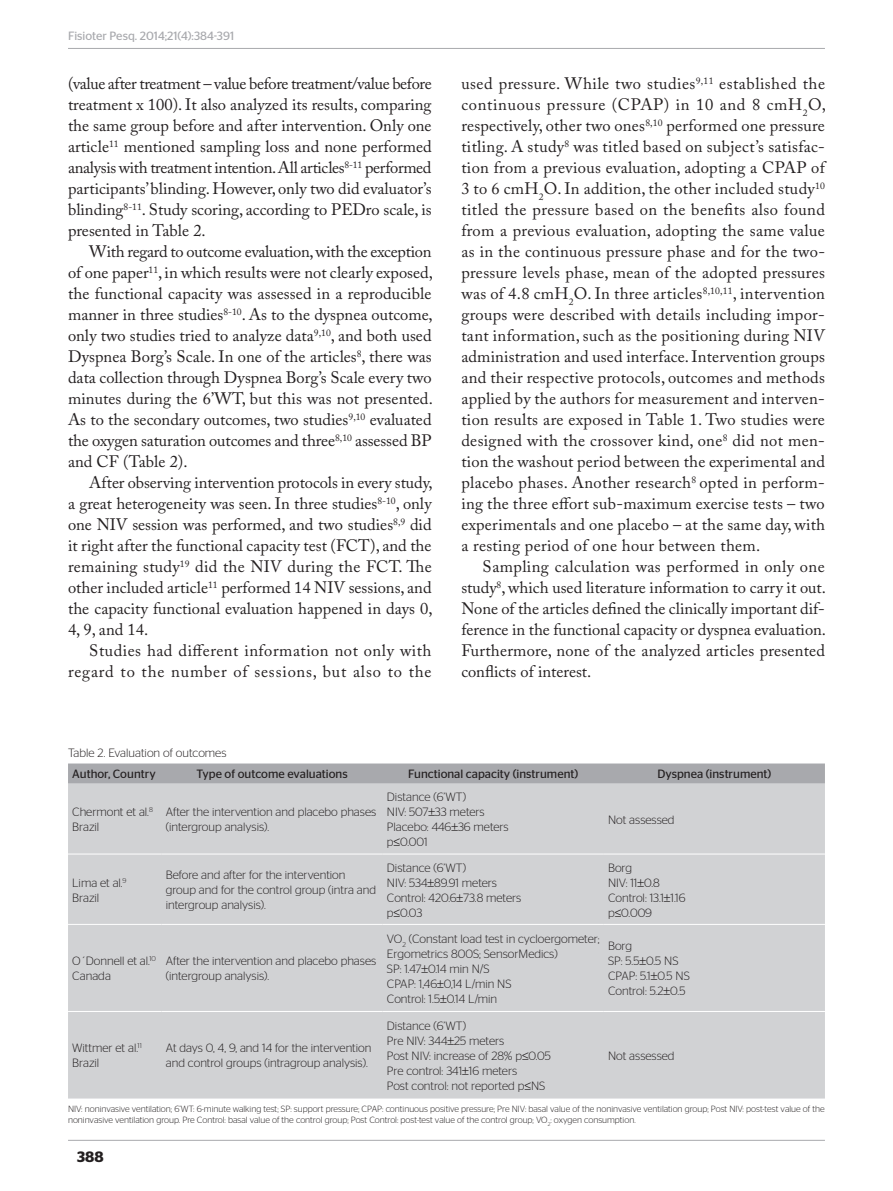
<style>
.page{position:relative;width:893px;height:1191px;background:#fff}
.page>*{position:absolute;margin:0;border:0;box-sizing:border-box;transform-origin:0 0}
._4_1_texto{font:16.5px/21px "Adobe Caslon Pro";letter-spacing:.01em;color:#231f20;text-align:justify}
._4_1_texto-2{font:16.5px/21px "Adobe Caslon Pro";letter-spacing:.04em;color:#231f20;text-align:right}
.t1{font:600 15px "Stag Sans";color:#231f20}
._7_3_tab_texto{font:300 12px/15px "Stag Sans";color:#231f20}
._7_2_tab_primeira_li{font:12px "Stag Sans";color:#231f20}
.t2{font:12px "Stag Sans";color:#a8a9ad}
._7_0_titulo_fig_tab{font:300 12px "Stag Sans";color:#231f20}
._7_1_legenda_fig_tab{font:300 9px/10.8px "Stag Sans";color:#231f20}
</style>
<div class="page">
<hr style="left:68px;top:1140px;width:757px;height:1px;background:#a8a9ad">
<hr style="left:68px;top:48px;width:757px;height:1px;background:#a8a9ad">
<div style="left:68px;top:763px;width:757px;height:20px;background:#a8a9ad"></div>
<div style="left:68px;top:783px;width:757px;height:315px;background:#d1d2d4"></div>
<hr style="left:68px;top:853px;width:94px;height:1px;background:#fff">
<hr style="left:162px;top:853px;width:221px;height:1px;background:#fff">
<hr style="left:383px;top:853px;width:221px;height:1px;background:#fff">
<hr style="left:604px;top:853px;width:221px;height:1px;background:#fff">
<hr style="left:68px;top:924px;width:94px;height:1px;background:#fff">
<hr style="left:162px;top:924px;width:221px;height:1px;background:#fff">
<hr style="left:383px;top:924px;width:221px;height:1px;background:#fff">
<hr style="left:604px;top:924px;width:221px;height:1px;background:#fff">
<hr style="left:68px;top:1011px;width:94px;height:1px;background:#fff">
<hr style="left:162px;top:1011px;width:221px;height:1px;background:#fff">
<hr style="left:383px;top:1011px;width:221px;height:1px;background:#fff">
<hr style="left:604px;top:1011px;width:221px;height:1px;background:#fff">
<svg style="left:428px;top:808px;width:7px;height:8px"></svg>
<svg style="left:452px;top:823px;width:6px;height:8px"></svg>
<svg style="left:428px;top:878px;width:6px;height:8px"></svg>
<svg style="left:457px;top:893px;width:6px;height:8px"></svg>
<svg style="left:637px;top:878px;width:7px;height:8px"></svg>
<svg style="left:664px;top:893px;width:6px;height:8px"></svg>
<svg style="left:422px;top:965px;width:6px;height:7px"></svg>
<svg style="left:437px;top:980px;width:7px;height:7px"></svg>
<svg style="left:440px;top:995px;width:7px;height:7px"></svg>
<svg style="left:639px;top:957px;width:7px;height:8px"></svg>
<svg style="left:651px;top:972px;width:6px;height:8px"></svg>
<svg style="left:664px;top:987px;width:6px;height:8px"></svg>
<svg style="left:448px;top:1037px;width:6px;height:7px"></svg>
<svg style="left:462px;top:1067px;width:7px;height:7px"></svg>
<p class="t2" style="left:68px;top:29px;width:168px">Fisioter Pesq. 2014;21(4):384-391</p>
<p class="_4_1_texto" style="left:68px;top:73px;width:365px">(value after treatment – value before treatment/value before treatment x 100). It also analyzed its results, comparing the same group before and after intervention. Only one article<sup>11</sup> mentioned sampling loss and none performed analysis with treatment intention. All articles<sup>8-11</sup> performed participants’ blinding. However, only two did evaluator’s blinding<sup>8-11</sup>. Study scoring, according to PEDro scale, is presented in Table 2.</p>
<p class="_4_1_texto" style="left:68px;top:241px;width:366px;text-indent:21px">With regard to outcome evaluation, with the exception of one paper<sup>11</sup>, in which results were not clearly exposed, the functional capacity was assessed in a reproducible manner in three studies<sup>8-10</sup>. As to the dyspnea outcome, only two studies tried to analyze data<sup>9,10</sup>, and both used Dyspnea Borg’s Scale. In one of the articles<sup>8</sup>, there was data collection through Dyspnea Borg’s Scale every two minutes during the 6’WT, but this was not presented.<br>As to the secondary outcomes, two studies<sup>9,10</sup> evaluated the oxygen saturation outcomes and three<sup>8,10</sup> assessed BP and CF (Table 2).</p>
<p class="_4_1_texto" style="left:68px;top:472px;width:366px;text-indent:21px">After observing intervention protocols in every study, a great heterogeneity was seen. In three studies<sup>8-10</sup>, only one NIV session was performed, and two studies<sup>8,9</sup> did it right after the functional capacity test (FCT), and the remaining study<sup>19</sup> did the NIV during the FCT. The other included article<sup>11</sup> performed 14 NIV sessions, and the capacity functional evaluation happened in days 0, 4, 9, and 14.</p>
<p class="_4_1_texto-2" style="left:68px;top:640px;width:365px">Studies had different information not only with regard to the number of sessions, but also to the</p>
<p class="_7_0_titulo_fig_tab" style="left:68px;top:746px;width:160px">Table 2. Evaluation of outcomes</p>
<p class="_4_1_texto" style="left:461px;top:73px;width:366px">used pressure. While two studies<sup>9,11</sup> established the continuous pressure (CPAP) in 10 and 8 cmH<sub>2</sub>O, respectively, other two ones<sup>8,10</sup> performed one pressure titling. A study<sup>8</sup> was titled based on subject’s satisfac&shy;tion from a previous evaluation, adopting a CPAP of 3 to 6 cmH<sub>2</sub>O. In addition, the other included study<sup>10 </sup>titled the pressure based on the benefits also found from a previous evaluation, adopting the same value as in the continuous pressure phase and for the two&shy;pressure levels phase, mean of the adopted pressures was of 4.8 cmH<sub>2</sub>O. In three articles<sup>8,10,11</sup>, intervention groups were described with details including impor&shy;tant information, such as the positioning during NIV administration and used interface. Intervention groups and their respective protocols, outcomes and methods applied by the authors for measurement and interven&shy;tion results are exposed in Table 1. Two studies were designed with the crossover kind, one<sup>8</sup> did not men&shy;tion the washout period between the experimental and placebo phases. Another research<sup>8</sup> opted in perform&shy;ing the three effort sub-maximum exercise tests – two experimentals and one placebo – at the same day, with a resting period of one hour between them.</p>
<p class="_4_1_texto" style="left:461px;top:556px;width:366px;text-indent:21px">Sampling calculation was performed in only one study<sup>8</sup>, which used literature information to carry it out.<br>None of the articles defined the clinically important dif&shy;ference in the functional capacity or dyspnea evaluation.<br>Furthermore, none of the analyzed articles presented conflicts of interest.</p>
<p class="_7_2_tab_primeira_li" style="left:72px;top:767px;width:85px">Author, Country</p>
<p class="_7_2_tab_primeira_li" style="left:197px;top:767px;width:153px">Type of outcome evaluations</p>
<p class="_7_2_tab_primeira_li" style="left:408px;top:767px;width:172px">Functional capacity (instrument)</p>
<p class="_7_2_tab_primeira_li" style="left:657px;top:767px;width:115px">Dyspnea (instrument)</p>
<p class="_7_3_tab_texto" style="left:72px;top:804px;width:82px">Chermont et al.<sup>8</sup></p>
<p class="_7_3_tab_texto" style="left:72px;top:819px;width:28px">Brazil</p>
<p class="_7_3_tab_texto" style="left:387px;top:789px;width:81px">Distance (6’WT)</p>
<p class="_7_3_tab_texto" style="left:387px;top:804px;width:99px">NIV: 507 33 meters</p>
<p class="_7_3_tab_texto" style="left:387px;top:819px;width:123px">Placebo: 446 36 meters</p>
<p class="_7_3_tab_texto" style="left:387px;top:834px;width:42px">p≤0.001</p>
<p class="_7_3_tab_texto" style="left:166px;top:804px;width:212px">After the intervention and placebo phases (intergroup analysis).</p>
<p class="_7_3_tab_texto" style="left:608px;top:812px;width:68px">Not assessed</p>
<p class="_7_3_tab_texto" style="left:72px;top:874px;width:56px">Lima et al.<sup>9</sup></p>
<p class="_7_3_tab_texto" style="left:72px;top:889px;width:28px">Brazil</p>
<p class="_7_3_tab_texto" style="left:166px;top:867px;width:212px">Before and after for the intervention group and for the control group (intra and intergroup analysis).</p>
<p class="_7_3_tab_texto" style="left:72px;top:953px;width:85px">O´Donnell et al.<sup>10</sup></p>
<p class="_7_3_tab_texto" style="left:72px;top:968px;width:40px">Canada</p>
<p class="_7_3_tab_texto" style="left:166px;top:953px;width:212px">After the intervention and placebo phases (intergroup analysis).</p>
<p class="_7_3_tab_texto" style="left:72px;top:1040px;width:71px">Wittmer et al.<sup>11</sup></p>
<p class="_7_3_tab_texto" style="left:72px;top:1055px;width:28px">Brazil</p>
<p class="_7_3_tab_texto" style="left:166px;top:1040px;width:207px">At days 0, 4, 9, and 14 for the intervention and control groups (intragroup analysis).</p>
<p class="_7_3_tab_texto" style="left:387px;top:859px;width:81px">Distance (6’WT)</p>
<p class="_7_3_tab_texto" style="left:387px;top:874px;width:112px">NIV: 534 89.91 meters</p>
<p class="_7_3_tab_texto" style="left:387px;top:889px;width:136px">Control: 420.6 73.8 meters</p>
<p class="_7_3_tab_texto" style="left:387px;top:904px;width:37px">p≤0.03</p>
<p class="_7_3_tab_texto" style="left:387px;top:931px;width:214px">VO<sub>2</sub> (Constant load test in cycloergometer;<br>Ergometrics 800S; SensorMedics)</p>
<p class="_7_3_tab_texto" style="left:387px;top:961px;width:104px">SP: 1.47 0.14 min N/S</p>
<p class="_7_3_tab_texto" style="left:387px;top:976px;width:126px">CPAP: 1,46 0,14 L/min NS</p>
<p class="_7_3_tab_texto" style="left:387px;top:991px;width:112px">Control: 1.5 0.14 L/min</p>
<p class="_7_3_tab_texto" style="left:387px;top:1018px;width:81px">Distance (6’WT)</p>
<p class="_7_3_tab_texto" style="left:387px;top:1033px;width:119px">Pre NIV: 344 25 meters</p>
<p class="_7_3_tab_texto" style="left:387px;top:1048px;width:166px">Post NIV: increase of 28% p≤0.05</p>
<p class="_7_3_tab_texto" style="left:387px;top:1063px;width:132px">Pre control: 341 16 meters</p>
<p class="_7_3_tab_texto" style="left:387px;top:1078px;width:160px">Post control: not reported p≤NS</p>
<p class="_7_3_tab_texto" style="left:608px;top:859px;width:26px">Borg</p>
<p class="_7_3_tab_texto" style="left:608px;top:874px;width:53px">NIV: 11 0.8</p>
<p class="_7_3_tab_texto" style="left:608px;top:889px;width:79px">Control: 13.1 1.16</p>
<p class="_7_3_tab_texto" style="left:608px;top:904px;width:46px">p≤0.009</p>
<p class="_7_3_tab_texto" style="left:608px;top:938px;width:26px">Borg</p>
<p class="_7_3_tab_texto" style="left:608px;top:953px;width:72px">SP: 5.5 0.5 NS</p>
<p class="_7_3_tab_texto" style="left:608px;top:968px;width:83px">CPAP: 5.1 0.5 NS</p>
<p class="_7_3_tab_texto" style="left:608px;top:983px;width:79px">Control: 5.2 0.5</p>
<p class="_7_3_tab_texto" style="left:608px;top:1048px;width:68px">Not assessed</p>
<p class="_7_1_legenda_fig_tab" style="left:68px;top:1103px;width:758px">NIV: noninvasive ventilation; 6’WT: 6-minute walking test; SP: support pressure; CPAP: continuous positive pressure; Pre NIV: basal value of the noninvasive ventilation group; Post NIV: post-test value of the noninvasive ventilation group. Pre Control: basal value of the control group; Post Control: post-test value of the control group; VO<sub>2</sub>: oxygen consumption.</p>
<p class="t1" style="left:77px;top:1148px;width:28px">388</p>
</div>
